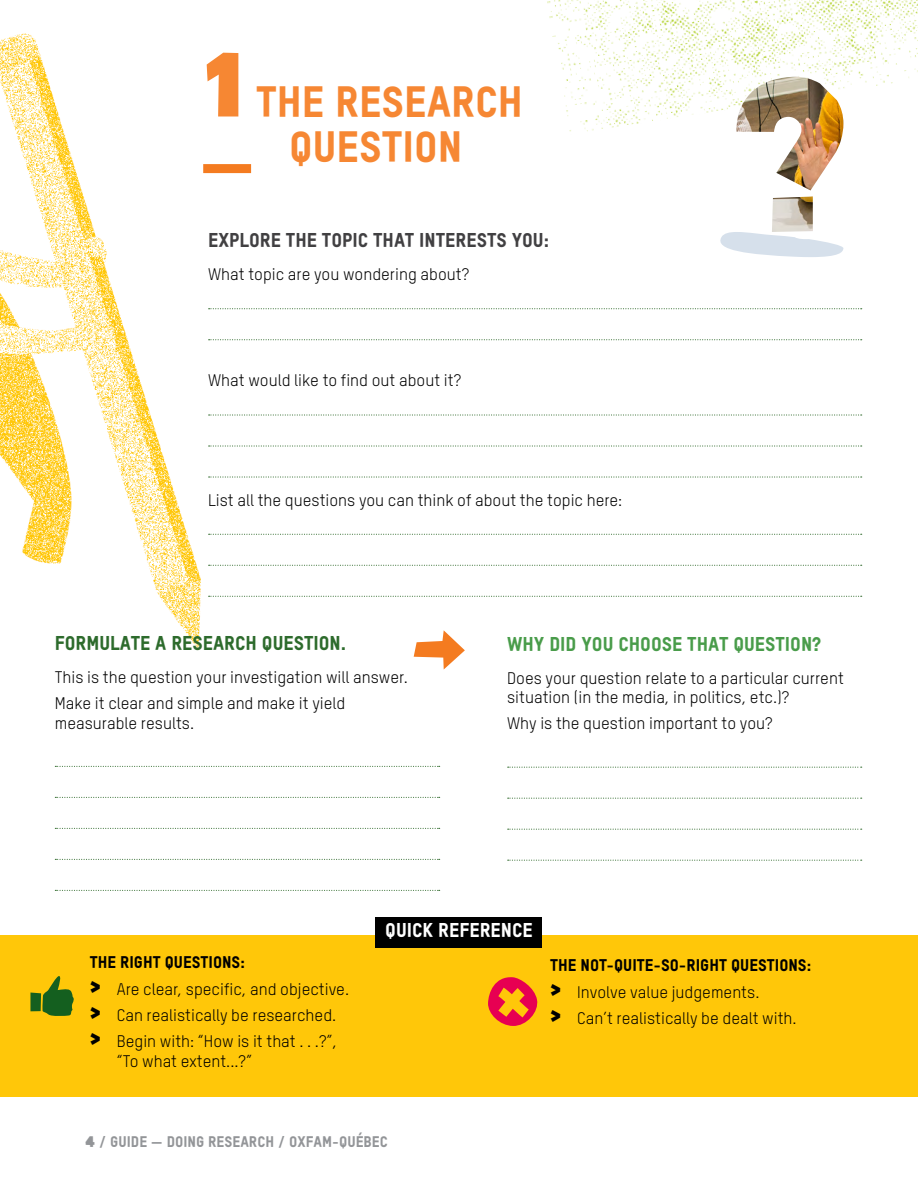
<style>
.page{position:relative;width:918px;height:1188px;background:#fff}
.page>*{position:absolute;margin:0;border:0;box-sizing:border-box;transform-origin:0 0}
.t1{font:42.75px/45px "Oxfam TSTARPRO Headline";color:#f68733;text-align:center}
.t2{font:19.5px "Oxfam TSTARPRO Headline";color:#414042}
.t3{font:19.5px "Oxfam TSTARPRO Headline";color:#499c4a}
.t4{font:19.5px "Oxfam TSTARPRO Headline";color:#2d6b2c}
.t5{font:19.5px "Oxfam TSTARPRO Headline";color:#fff}
.t6{font:16.5px/26.2px "Oxfam TSTARPRO";color:#000}
.t7{font:16.5px "Oxfam TSTARPRO Headline";color:#000}
.t8{font:15px "Oxfam TSTARPRO Headline";color:#939598}
.s1{font-family:"Oxfam Global Headline";font-size:90px}
.s2{font-family:"Oxfam Global Headline";font-size:22.5px}
.s3{font-family:"Oxfam Global Headline"}
</style>
<div class="page">
<div style="left:0;top:936px;width:918px;height:161px;background:#ffc709"></div>
<img style="left:547px;top:0;width:371px;height:132px">
<svg style="left:30px;top:976px;width:44px;height:40px"></svg>
<svg style="left:488px;top:977px;width:50px;height:49px"></svg>
<div style="left:376px;top:917px;width:166px;height:31px;background:#000"></div>
<img style="left:0;top:33px;width:492px;height:858px">
<svg style="left:209px;top:308px;width:653px;height:1px"></svg>
<svg style="left:209px;top:339px;width:653px;height:1px"></svg>
<svg style="left:209px;top:414px;width:653px;height:2px"></svg>
<svg style="left:209px;top:445px;width:653px;height:2px"></svg>
<svg style="left:209px;top:476px;width:653px;height:2px"></svg>
<svg style="left:209px;top:534px;width:653px;height:1px"></svg>
<svg style="left:209px;top:565px;width:653px;height:1px"></svg>
<svg style="left:209px;top:596px;width:653px;height:1px"></svg>
<svg style="left:55px;top:766px;width:385px;height:1px"></svg>
<svg style="left:55px;top:797px;width:385px;height:1px"></svg>
<svg style="left:55px;top:828px;width:385px;height:1px"></svg>
<svg style="left:55px;top:859px;width:385px;height:1px"></svg>
<svg style="left:55px;top:890px;width:385px;height:1px"></svg>
<svg style="left:508px;top:767px;width:354px;height:1px"></svg>
<svg style="left:508px;top:798px;width:354px;height:1px"></svg>
<svg style="left:508px;top:829px;width:354px;height:1px"></svg>
<svg style="left:508px;top:860px;width:354px;height:1px"></svg>
<svg style="left:414px;top:630px;width:51px;height:40px"></svg>
<div style="left:203px;top:164px;width:48px;height:9px;background:#f47b20"></div>
<img style="left:736px;top:77px;width:107px;height:155px">
<svg style="left:720px;top:232px;width:124px;height:25px"></svg>
<h1 class="t1" style="left:204px;top:78px;width:321px"><span class="s1">1</span> THE RESEARCH<br>QUESTION</h1>
<p class="t2" style="left:208px;top:228px;width:343px">EXPLORE THE TOPIC THAT INTERESTS YOU:</p>
<p class="t6" style="left:208px;top:261px;width:263px">What topic are you wondering about?</p>
<p class="t6" style="left:208px;top:367px;width:255px">What would like to find out about it?</p>
<p class="t6" style="left:208px;top:486px;width:416px">List all the questions you can think of about the topic here:</p>
<p class="t4" style="left:55px;top:631px;width:293px">FORMULATE A RESEARCH QUESTION.</p>
<p class="t6" style="left:55px;top:664px;width:355px">This is the question your investigation will answer.<br>Make it clear and simple and make it yield</p>
<p class="t6" style="left:55px;top:710px;width:141px">measurable results.</p>
<p class="t3" style="left:507px;top:632px;width:315px">WHY DID YOU CHOOSE THAT QUESTION?</p>
<p class="t6" style="left:507px;top:668px;width:338px;line-height:19.5px">Does your question relate to a particular current situation (in the media, in politics, etc.)?</p>
<p class="t6" style="left:507px;top:710px;width:267px">Why is the question important to you?</p>
<p class="t7" style="left:90px;top:952px;width:157px">THE RIGHT QUESTIONS:</p>
<p class="t6" style="left:90px;top:976px;width:261px"><span class="s2">&gt;</span> Are clear, specific, and objective. <span class="s2">&gt;</span> Can realistically be researched. <span class="s2">&gt;</span> Begin with: “How is it that . . .?”,</p>
<p class="t6" style="left:117px;top:1048px;width:137px">“To what extent...?”</p>
<p class="t5" style="left:385px;top:918px;width:149px">QUICK REFERENCE</p>
<p class="t7" style="left:550px;top:955px;width:263px">THE NOT-QUITE-SO-RIGHT QUESTIONS:</p>
<p class="t6" style="left:550px;top:979px;width:248px"><span class="s2">&gt;</span> Involve value judgements.<br><span class="s2">&gt;</span> Can’t realistically be dealt with.</p>
<p class="t8" style="left:85px;top:1132px;width:304px"><span class="s3">4</span> / GUIDE — DOING RESEARCH / OXFAM-QUÉBEC</p>
</div>
